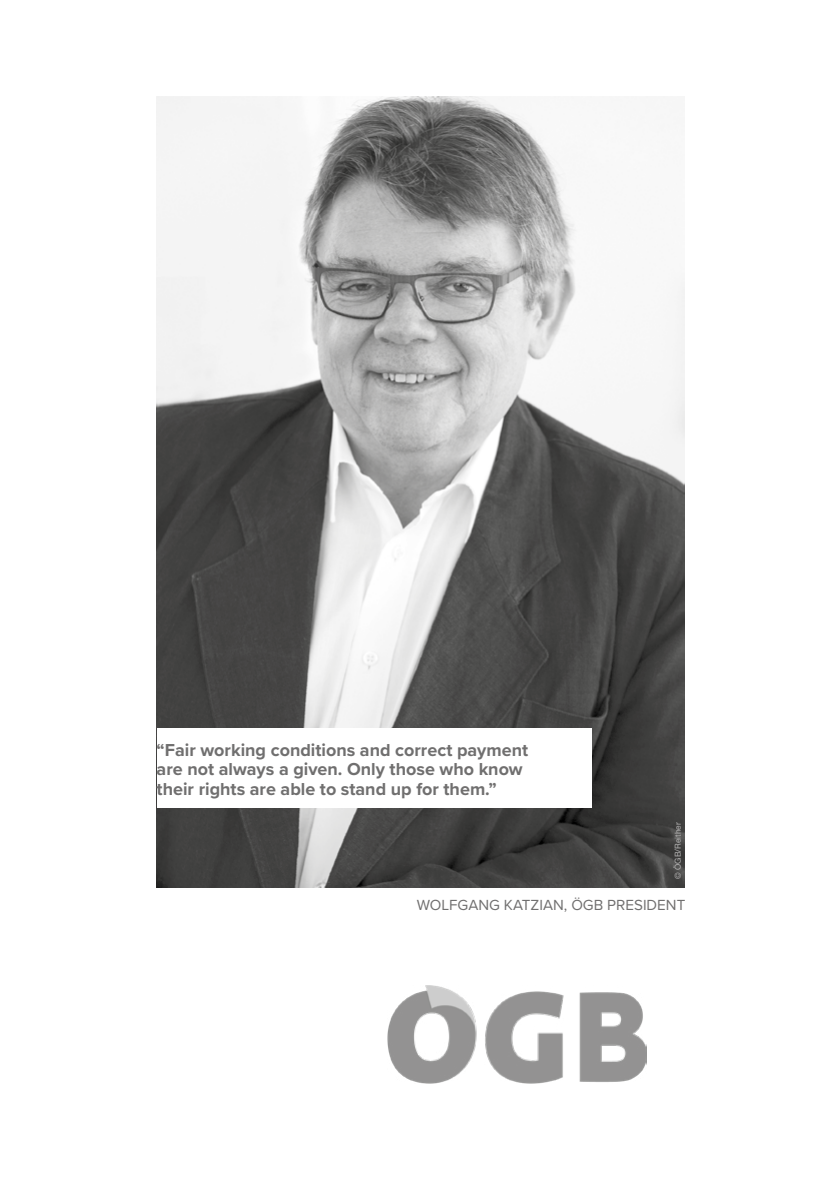
<style>
.page{position:relative;width:840px;height:1191px;background:#fff}
.page>*{position:absolute;margin:0;border:0;box-sizing:border-box;transform-origin:0 0}
.t1{font:700 18px/19.4px "Proxima Nova";color:#706f6f}
.t2{font:15.2px "Proxima Nova";color:#706f6f}
.t3{font:8.2px "Helvetica Neue LT Std";color:#b3b2b2}
</style>
<div class="page">
<img style="left:156px;top:96px;width:528px;height:791px">
<img style="left:387px;top:985px;width:258px;height:98px">
<div style="left:156px;top:728px;width:435px;height:80px;background:#fff"></div>
<p class="t1" style="left:156px;top:740px;width:373px">“Fair working conditions and correct payment are not always a given. Only those who know their rights are able to stand up for them.”</p>
<p class="t3" style="left:672px;top:878px;width:58px;rotate:-90deg">© ÖGB/Reither</p>
<p class="t2" style="left:416px;top:893px;width:270px">WOLFGANG KATZIAN, ÖGB PRESIDENT</p>
</div>
